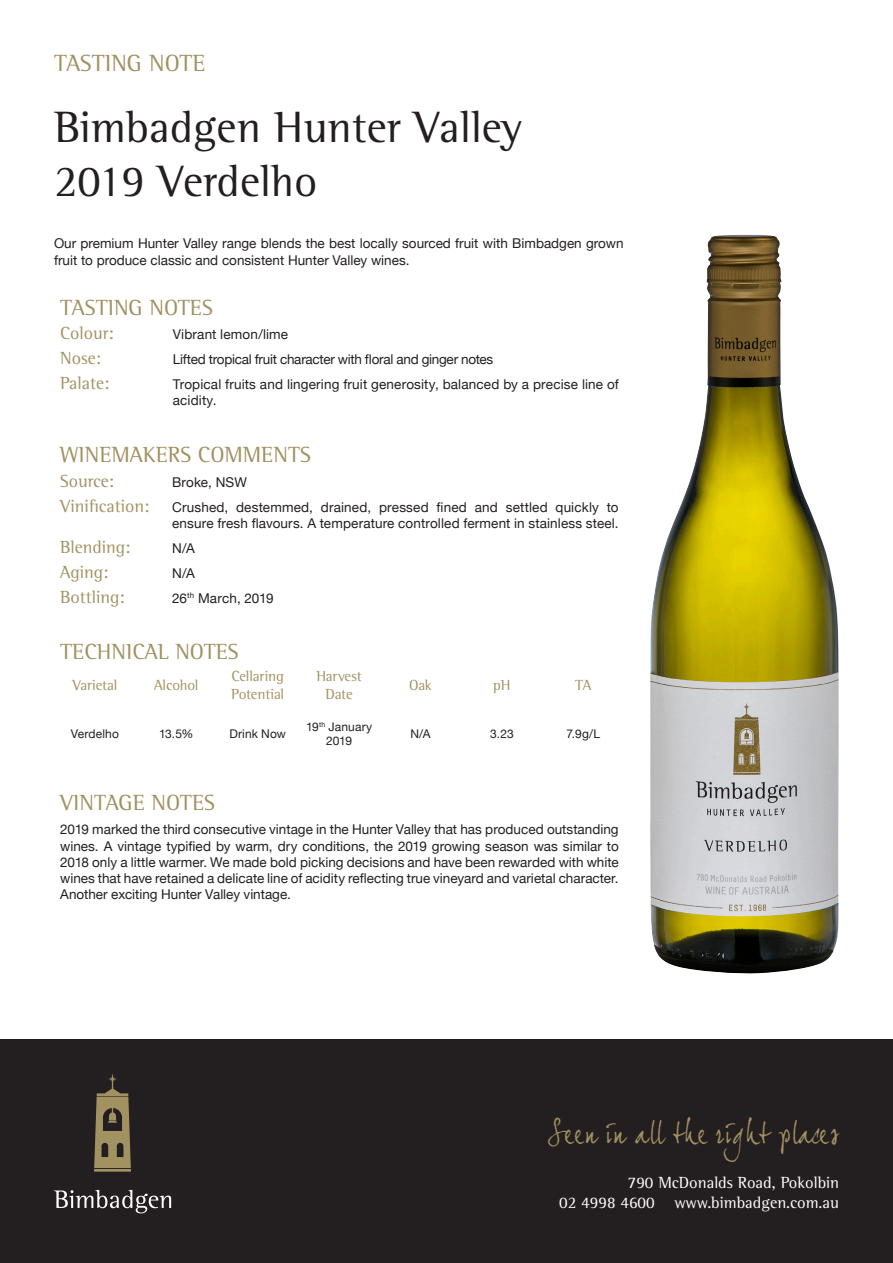
<style>
.page{position:relative;width:893px;height:1263px;background:#fff}
.page>*{position:absolute;margin:0;border:0;box-sizing:border-box;transform-origin:0 0}
.t1{font:45px "Rotis Semi Serif Pro";color:#231f20}
.t2{font:28.5px "Joe Hand 2";color:#a29161}
.t3{font:24px "Rotis Semi Serif Pro";color:#a29161}
.titles_of_the_table{font:22.5px "Rotis Semi Serif Pro";color:#a29161}
.titles_of_the_row{font:18px "Rotis Semi Serif Pro";color:#a29161}
.t4{font:16.5px/19.8px "Rotis Semi Serif Pro";color:#fff;text-align:right}
.titles_of_the_column{font:15px/18px "Rotis Semi Serif Pro";letter-spacing:-.015em;color:#a29161}
.text_of_the_tables{font:13.5px/16.2px "Helvetica Neue";color:#231f20}
.text_of_the_tables-2{font:13.5px "Helvetica Neue";letter-spacing:-.02em;color:#231f20}
.text_of_technical_no{font:12px/14.4px "Helvetica Neue";letter-spacing:.01em;color:#231f20;text-align:center}
.s1{font-family:"Rotis Serif Pro"}
</style>
<div class="page">
<div style="left:0;top:1039px;width:893px;height:224px;background:#231f20"></div>
<svg style="left:94px;top:1074px;width:37px;height:98px"></svg>
<svg style="left:54px;top:1190px;width:117px;height:23px"></svg>
<img style="left:650px;top:235px;width:189px;height:739px">
<h3 class="t3" style="left:54px;top:48px;width:153px">TASTING NOTE</h3>
<p class="t1" style="left:54px;top:100px;width:469px">Bimbad<span class="s1">g</span>en Hunter Valley</p>
<p class="t1" style="left:54px;top:154px;width:265px">2019 Verdelho</p>
<p class="text_of_the_tables" style="left:54px;top:236px;width:571px">Our premium Hunter Valley range blends the best locally sourced fruit with Bimbadgen grown fruit to produce classic and consistent Hunter Valley wines.</p>
<p class="titles_of_the_table" style="left:60px;top:293px;width:154px">TASTING NOTES</p>
<p class="titles_of_the_row" style="left:60px;top:322px;width:55px">Colour:</p>
<p class="text_of_the_tables" style="left:173px;top:327px;width:117px">Vibrant lemon/lime</p>
<p class="titles_of_the_row" style="left:60px;top:347px;width:43px">Nose:</p>
<p class="text_of_the_tables-2" style="left:173px;top:350px;width:322px">Lifted tropical fruit character with floral and ginger notes</p>
<p class="titles_of_the_row" style="left:60px;top:372px;width:51px">Palate:</p>
<p class="text_of_the_tables" style="left:173px;top:377px;width:447px">Tropical fruits and lingering fruit generosity, balanced by a precise line of acidity.</p>
<p class="titles_of_the_table" style="left:60px;top:440px;width:252px">WINEMAKERS COMMENTS</p>
<p class="titles_of_the_row" style="left:60px;top:470px;width:56px">Source:</p>
<p class="text_of_the_tables" style="left:172px;top:475px;width:76px">Broke, NSW</p>
<p class="titles_of_the_row" style="left:60px;top:495px;width:91px">Vinification:</p>
<p class="text_of_the_tables" style="left:172px;top:500px;width:448px">Crushed, destemmed, drained, pressed fined and settled quickly to ensure fresh flavours. A temperature controlled ferment in stainless steel.</p>
<p class="titles_of_the_row" style="left:60px;top:536px;width:72px">Blending:</p>
<p class="text_of_the_tables" style="left:172px;top:541px;width:24px">N/A</p>
<p class="titles_of_the_row" style="left:60px;top:561px;width:50px">Aging:</p>
<p class="text_of_the_tables" style="left:172px;top:566px;width:24px">N/A</p>
<p class="titles_of_the_row" style="left:60px;top:585px;width:66px">Bottling:</p>
<p class="text_of_the_tables" style="left:172px;top:591px;width:103px">26<sup>th</sup> March, 2019</p>
<p class="titles_of_the_table" style="left:60px;top:637px;width:180px">TECHNICAL NOTES</p>
<p class="titles_of_the_column" style="left:72px;top:676px;width:47px">Varietal</p>
<p class="titles_of_the_column" style="left:154px;top:676px;width:46px">Alcohol</p>
<p class="titles_of_the_column" style="left:231px;top:667px;width:55px">Cellaring<br>Potential</p>
<p class="titles_of_the_column" style="left:316px;top:667px;width:47px;text-align:center">Harvest<br>Date</p>
<p class="titles_of_the_column" style="left:409px;top:676px;width:24px">Oak</p>
<p class="titles_of_the_column" style="left:493px;top:676px;width:19px">pH</p>
<p class="titles_of_the_column" style="left:575px;top:676px;width:18px">TA</p>
<p class="text_of_technical_no" style="left:71px;top:727px;width:50px">Verdelho</p>
<p class="text_of_technical_no" style="left:159px;top:727px;width:36px">13.5%</p>
<p class="text_of_technical_no" style="left:229px;top:727px;width:58px">Drink Now</p>
<p class="text_of_technical_no" style="left:306px;top:720px;width:68px">19<sup>th</sup> January<br>2019</p>
<p class="text_of_technical_no" style="left:410px;top:727px;width:22px">N/A</p>
<p class="text_of_technical_no" style="left:490px;top:727px;width:25px">3.23</p>
<p class="text_of_technical_no" style="left:566px;top:727px;width:35px">7.9g/L</p>
<p class="titles_of_the_table" style="left:60px;top:788px;width:156px">VINTAGE NOTES</p>
<p class="text_of_the_tables" style="left:60px;top:822px;width:560px;text-align:justify">2019 marked the third consecutive vintage in the Hunter Valley that has produced outstanding wines. A vintage typified by warm, dry conditions, the 2019 growing season was similar to 2018 only a little warmer. We made bold picking decisions and have been rewarded with white wines that have retained a delicate line of acidity reflecting true vineyard and varietal character.<br>Another exciting Hunter Valley vintage.</p>
<h2 class="t2" style="left:547px;top:1116px;width:293px">Seen in all the right places</h2>
<p class="t4" style="left:559px;top:1172px;width:281px">790 McDonalds Road, Pokolbin<br>02 4998 4600 www.bimbad<span class="s1">g</span>en.com.au</p>
</div>
